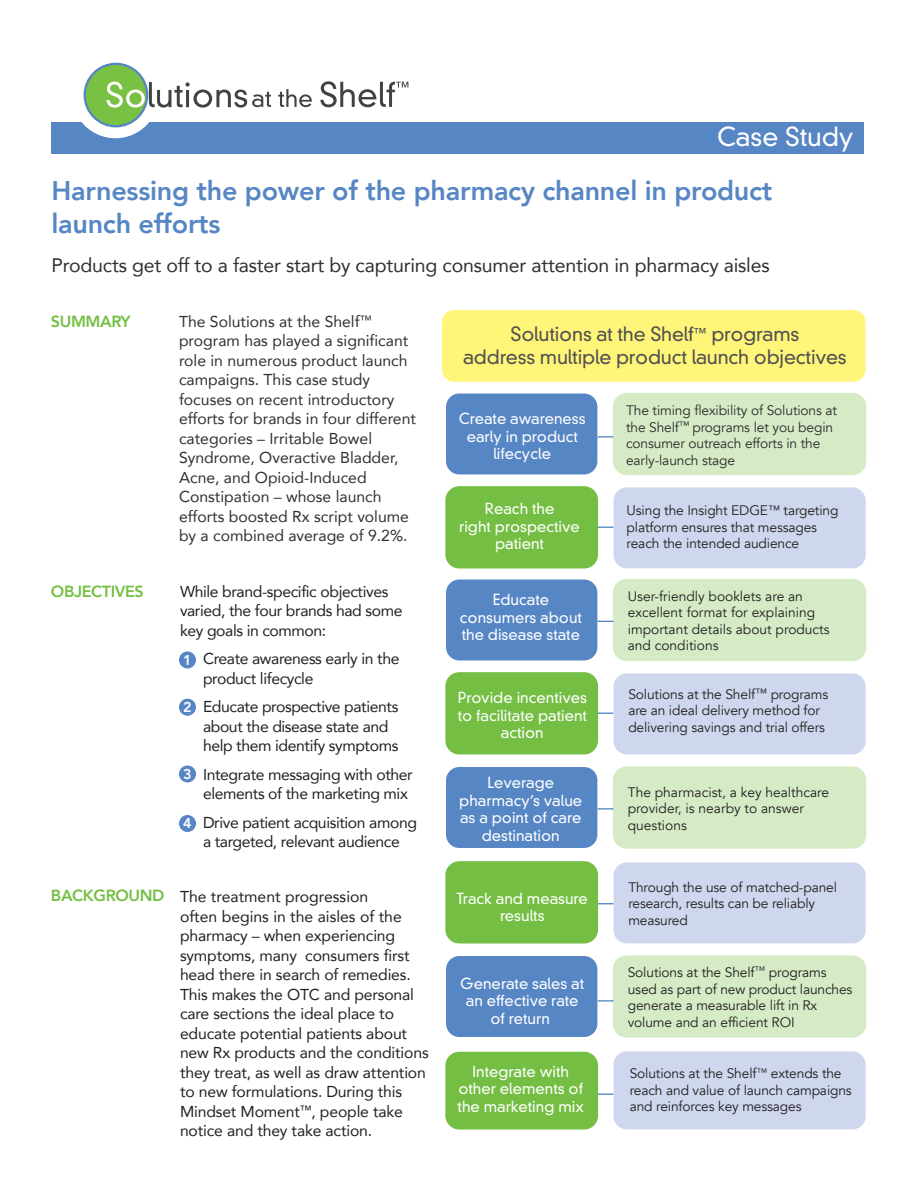
<style>
.page{position:relative;width:918px;height:1188px;background:#fff}
.page>*{position:absolute;margin:0;border:0;box-sizing:border-box;transform-origin:0 0}
.t1{font:800 27px/33px "Avenir";letter-spacing:-.01em;color:#5786c5}
.t2{font:300 25.5px "DIN Neuzeit Grotesk";color:#fff}
.t3{font:19.5px "Avenir";letter-spacing:-.01em;color:#312f30}
.t4{font:300 19.2px/22.6px "DIN Neuzeit Grotesk";letter-spacing:-.01em;color:#505052;text-align:center}
.t5{font:800 16.2px "Avenir";letter-spacing:-.025em;color:#74bf43}
.t6{font:15.75px/19.5px "Avenir";letter-spacing:-.01em;color:#231f20}
.t7{font:15.75px/19.5px "Avenir";color:#312f30}
.t8{font:300 14.85px/17.5px "DIN Neuzeit Grotesk";color:#fff;text-align:center}
.t9{font:800 14.25px "Avenir";color:#fff}
.t10{font:13.8px/16.5px "Avenir";letter-spacing:-.01em;color:#231f20}
.t11{font:13.8px/16.5px "Avenir";letter-spacing:-.01em;color:#2e2b2c}
.s1{font-size:12px}
</style>
<div class="page">
<div style="left:614px;top:394px;width:252px;height:80px;background:#d5ebc6;border-radius:13px"></div>
<div style="left:613px;top:393px;width:253px;height:82px;border:1px solid #74bf43;border-radius:13px"></div>
<div style="left:614px;top:487px;width:252px;height:81px;background:#ced7ed;border-radius:13px"></div>
<svg style="left:598px;top:436px;width:15px;height:2px"></svg>
<div style="left:446px;top:394px;width:151px;height:80px;background:#5786c5;border-radius:13px"></div>
<svg style="left:598px;top:527px;width:15px;height:1px"></svg>
<div style="left:446px;top:487px;width:151px;height:81px;background:#74bf43;border-radius:13px"></div>
<div style="left:445px;top:486px;width:153px;height:82px;border:1px solid #74bf43;border-radius:13px"></div>
<div style="left:614px;top:580px;width:252px;height:80px;background:#d5ebc6;border-radius:13px"></div>
<div style="left:613px;top:579px;width:253px;height:82px;border:1px solid #74bf43;border-radius:13px"></div>
<div style="left:614px;top:673px;width:252px;height:81px;background:#ced7ed;border-radius:13px"></div>
<svg style="left:598px;top:621px;width:15px;height:1px"></svg>
<div style="left:446px;top:580px;width:151px;height:80px;background:#5786c5;border-radius:13px"></div>
<svg style="left:598px;top:713px;width:15px;height:1px"></svg>
<div style="left:446px;top:673px;width:151px;height:81px;background:#74bf43;border-radius:13px"></div>
<div style="left:445px;top:672px;width:153px;height:83px;border:1px solid #74bf43;border-radius:13px"></div>
<div style="left:614px;top:767px;width:252px;height:81px;background:#d5ebc6;border-radius:13px"></div>
<div style="left:613px;top:766px;width:253px;height:83px;border:1px solid #74bf43;border-radius:13px"></div>
<div style="left:614px;top:862px;width:252px;height:81px;background:#ced7ed;border-radius:13px"></div>
<svg style="left:598px;top:808px;width:15px;height:2px"></svg>
<div style="left:446px;top:767px;width:151px;height:81px;background:#5786c5;border-radius:13px"></div>
<svg style="left:598px;top:903px;width:15px;height:1px"></svg>
<div style="left:446px;top:862px;width:151px;height:81px;background:#74bf43;border-radius:13px"></div>
<div style="left:445px;top:861px;width:153px;height:83px;border:1px solid #74bf43;border-radius:13px"></div>
<div style="left:614px;top:956px;width:252px;height:81px;background:#d5ebc6;border-radius:13px"></div>
<div style="left:613px;top:955px;width:253px;height:83px;border:1px solid #74bf43;border-radius:13px"></div>
<div style="left:614px;top:1051px;width:252px;height:78px;background:#ced7ed;border-radius:13px"></div>
<svg style="left:598px;top:1000px;width:15px;height:2px"></svg>
<div style="left:446px;top:956px;width:151px;height:81px;background:#5786c5;border-radius:13px"></div>
<svg style="left:598px;top:1094px;width:15px;height:1px"></svg>
<div style="left:446px;top:1052px;width:151px;height:77px;background:#74bf43;border-radius:13px"></div>
<div style="left:445px;top:1052px;width:153px;height:78px;border:1px solid #74bf43;border-radius:13px"></div>
<div style="left:52px;top:122px;width:812px;height:31px;background:#5786c5"></div>
<div style="left:72px;top:51px;width:87px;height:87px;background:#fff;border-radius:50%"></div>
<svg style="left:84px;top:63px;width:64px;height:64px"></svg>
<div style="left:86px;top:65px;width:60px;height:60px;background:#79c142;border-radius:50%"></div>
<svg style="left:107px;top:82px;width:164px;height:26px"></svg>
<svg style="left:278px;top:89px;width:34px;height:18px"></svg>
<svg style="left:320px;top:81px;width:88px;height:26px"></svg>
<div style="left:442px;top:310px;width:423px;height:72px;background:#fff578;border-radius:12px"></div>
<div style="left:179px;top:651px;width:17px;height:17px;background:#5786c5;border-radius:50%"></div>
<div style="left:179px;top:699px;width:17px;height:17px;background:#5786c5;border-radius:50%"></div>
<div style="left:179px;top:765px;width:17px;height:17px;background:#5786c5;border-radius:50%"></div>
<div style="left:179px;top:815px;width:17px;height:17px;background:#5786c5;border-radius:50%"></div>
<h2 class="t2" style="left:717px;top:121px;width:138px">Case Study</h2>
<h1 class="t1" style="left:51px;top:172px;width:722px">Harnessing the power of the pharmacy channel in product launch efforts</h1>
<p class="t3" style="left:51px;top:249px;width:720px">Products get off to a faster start by capturing consumer attention in pharmacy aisles</p>
<p class="t5" style="left:51px;top:307px;width:81px">SUMMARY</p>
<p class="t7" style="left:179px;top:311px;width:239px">The Solutions at the Shelf<sup>™ </sup>program has played a significant role in numerous product launch campaigns. This case study focuses on recent introductory efforts for brands in four different categories – Irritable Bowel<br>Syndrome, Overactive Bladder,<br>Acne, and Opioid-Induced<br>Constipation – whose launch efforts boosted Rx script volume by a combined average of 9.2%.</p>
<p class="t6" style="left:180px;top:581px;width:224px">While brand-specific objectives varied, the four brands had some key goals in common:</p>
<p class="t6" style="left:203px;top:649px;width:198px">Create awareness early in the product lifecycle</p>
<p class="t6" style="left:203px;top:697px;width:197px">Educate prospective patients about the disease state and help them identify symptoms</p>
<p class="t6" style="left:203px;top:764px;width:211px">Integrate messaging with other elements of the marketing mix</p>
<p class="t6" style="left:203px;top:812px;width:216px">Drive patient acquisition among a targeted, relevant audience</p>
<p class="t6" style="left:180px;top:887px;width:250px">The treatment progression<br>often begins in the aisles of the pharmacy – when experiencing symptoms, many consumers first head there in search of remedies.<br>This makes the OTC and personal care sections the ideal place to educate potential patients about new Rx products and the conditions they treat, as well as draw attention to new formulations. During this<br>Mindset Moment<sup>™</sup>, people take notice and they take action.</p>
<p class="t4" style="left:463px;top:323px;width:385px">Solutions at the Shelf<sup>™</sup> programs<br>address multiple product launch objectives</p>
<p class="t11" style="left:626px;top:402px;width:213px">The timing flexibility of Solutions at the Shelf<sup>™</sup> programs let you begin consumer outreach efforts in the early-launch stage</p>
<p class="t10" style="left:627px;top:502px;width:213px">Using the Insight EDGE<span class="s1">™</span> targeting platform ensures that messages reach the intended audience</p>
<p class="t8" style="left:459px;top:410px;width:128px">Create awareness early in product lifecycle</p>
<p class="t8" style="left:459px;top:500px;width:122px">Reach the<br>right prospective patient</p>
<p class="t5" style="left:51px;top:577px;width:94px">OBJECTIVES</p>
<p class="t10" style="left:628px;top:588px;width:203px">User-friendly booklets are an excellent format for explaining important details about products and conditions</p>
<p class="t10" style="left:628px;top:686px;width:201px">Solutions at the Shelf<span class="s1">™</span> programs are an ideal delivery method for delivering savings and trial offers</p>
<p class="t8" style="left:460px;top:591px;width:124px">Educate consumers about the disease state</p>
<p class="t9" style="left:183px;top:647px;width:10px">1</p>
<p class="t9" style="left:183px;top:694px;width:10px">2</p>
<p class="t8" style="left:458px;top:689px;width:131px">Provide incentives to facilitate patient action</p>
<p class="t9" style="left:183px;top:761px;width:10px">3</p>
<p class="t9" style="left:183px;top:810px;width:10px">4</p>
<p class="t8" style="left:459px;top:774px;width:124px">Leverage pharmacy’s value as a point of care destination</p>
<p class="t10" style="left:628px;top:784px;width:203px">The pharmacist, a key healthcare provider, is nearby to answer questions</p>
<p class="t10" style="left:628px;top:879px;width:210px">Through the use of matched-panel research, results can be reliably measured</p>
<p class="t5" style="left:51px;top:881px;width:115px">BACKGROUND</p>
<p class="t8" style="left:457px;top:889px;width:133px">Track and measure results</p>
<p class="t10" style="left:628px;top:964px;width:226px">Solutions at the Shelf<sup>™</sup> programs used as part of new product launches generate a measurable lift in Rx volume and an efficient ROI</p>
<p class="t8" style="left:460px;top:975px;width:125px">Generate sales at an effective rate of return</p>
<p class="t8" style="left:458px;top:1062px;width:128px">Integrate with other elements of the marketing mix</p>
<p class="t10" style="left:630px;top:1066px;width:224px">Solutions at the Shelf<sup>™</sup> extends the reach and value of launch campaigns and reinforces key messages</p>
</div>
